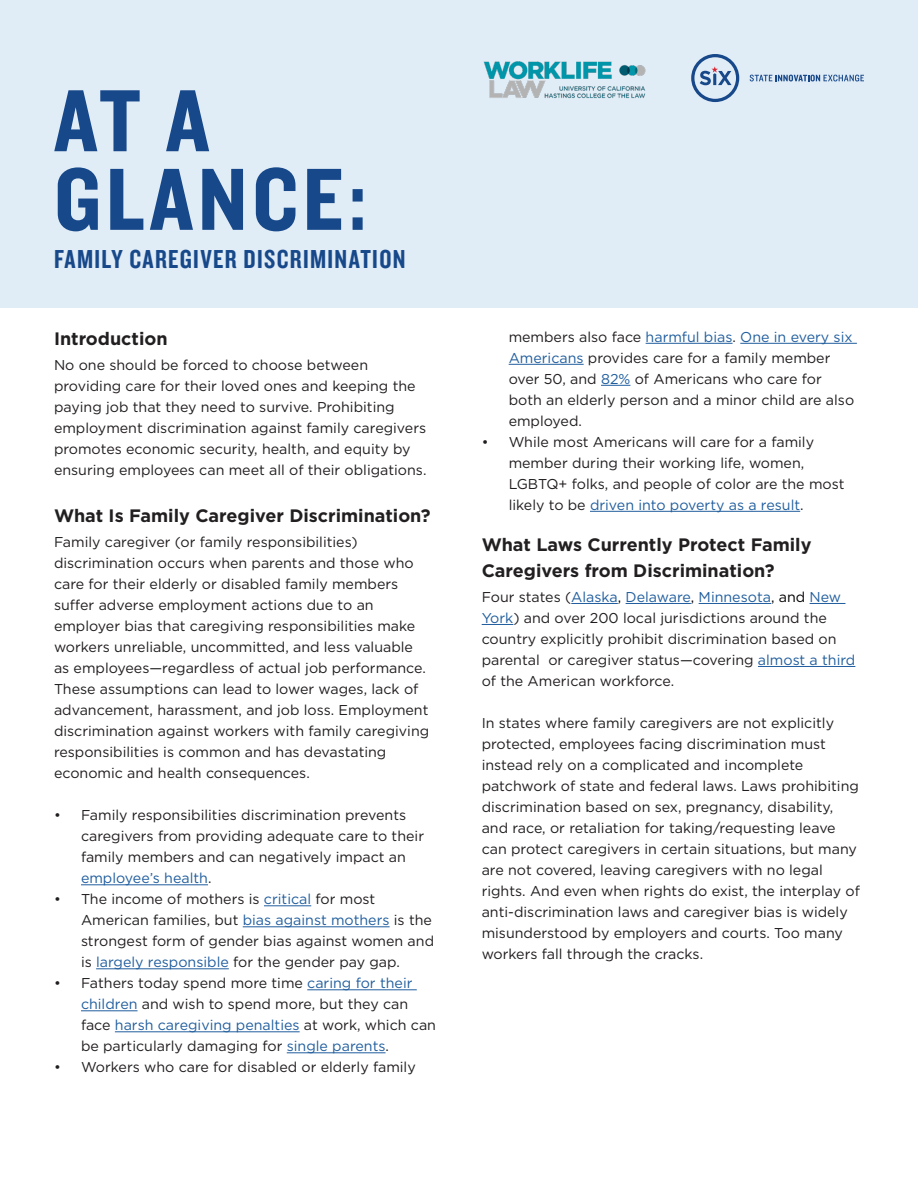
<style>
.page{position:relative;width:918px;height:1188px;background:#fff}
.page>*{position:absolute;margin:0;border:0;box-sizing:border-box;transform-origin:0 0}
.t1{font:91.5px "Knockout 50 Welterweight";letter-spacing:.05em;color:#17488a}
.t2{font:27px "Knockout 49 Liteweight";letter-spacing:.05em;color:#17488a}
.t3{font:700 18px/25.5px "Gotham";color:#221f20}
.t4{font:14.25px/21px "Gotham";color:#211d1e}
.s1{color:#215e9e}
.s2{color:#000}
</style>
<div class="page">
<div style="left:0;top:0;width:918px;height:308px;background:#e0ecf6"></div>
<img style="left:483px;top:61px;width:163px;height:38px">
<hr style="left:81px;top:884px;width:127px;height:1px;background:#215e9e">
<hr style="left:264px;top:905px;width:47px;height:1px;background:#215e9e">
<hr style="left:243px;top:926px;width:147px;height:1px;background:#215e9e">
<hr style="left:96px;top:968px;width:133px;height:1px;background:#215e9e">
<hr style="left:307px;top:989px;width:110px;height:1px;background:#215e9e">
<hr style="left:81px;top:1010px;width:57px;height:1px;background:#215e9e">
<hr style="left:115px;top:1031px;width:185px;height:1px;background:#215e9e">
<hr style="left:287px;top:1052px;width:99px;height:1px;background:#215e9e">
<hr style="left:646px;top:343px;width:87px;height:1px;background:#215e9e">
<hr style="left:740px;top:343px;width:117px;height:1px;background:#215e9e">
<hr style="left:509px;top:364px;width:75px;height:1px;background:#215e9e">
<svg style="left:601px;top:385px;width:29px;height:1px"></svg>
<hr style="left:590px;top:511px;width:210px;height:1px;background:#215e9e">
<hr style="left:571px;top:603px;width:47px;height:1px;background:#215e9e">
<hr style="left:626px;top:603px;width:65px;height:1px;background:#215e9e">
<hr style="left:699px;top:603px;width:72px;height:1px;background:#215e9e">
<hr style="left:810px;top:603px;width:35px;height:1px;background:#215e9e">
<hr style="left:482px;top:624px;width:31px;height:1px;background:#215e9e">
<hr style="left:758px;top:666px;width:97px;height:1px;background:#215e9e">
<svg style="left:750px;top:75px;width:114px;height:6px"></svg>
<svg style="left:691px;top:54px;width:48px;height:48px"></svg>
<h1 class="t1" style="left:54px;top:61px;width:157px">AT A</h1>
<h1 class="t1" style="left:54px;top:139px;width:314px">GLANCE:</h1>
<h2 class="t2" style="left:54px;top:242px;width:353px">FAMILY CAREGIVER DISCRIMINATION</h2>
<p class="t3" style="left:54px;top:326px;width:115px">Introduction</p>
<p class="t4" style="left:54px;top:355px;width:374px">No one should be forced to choose between providing care for their loved ones and keeping the paying job that they need to survive. Prohibiting employment discrimination against family caregivers promotes economic security, health, and equity by ensuring employees can meet all of their obligations.</p>
<p class="t3" style="left:54px;top:503px;width:378px">What Is Family Caregiver Discrimination?</p>
<p class="t4" style="left:54px;top:532px;width:377px">Family caregiver (or family responsibilities) discrimination occurs when parents and those who care for their elderly or disabled family members suffer adverse employment actions due to an employer bias that caregiving responsibilities make workers unreliable, uncommitted, and less valuable as employees—regardless of actual job performance.<br>These assumptions can lead to lower wages, lack of advancement, harassment, and job loss. Employment discrimination against workers with family caregiving responsibilities is common and has devastating economic and health consequences.</p>
<p class="t4" style="left:81px;top:805px;width:345px;text-indent:-27px">• Family responsibilities discrimination prevents caregivers from providing adequate care to their family members and can negatively impact an <span class="s1">employee’s health</span>.</p>
<p class="t4" style="left:81px;top:889px;width:355px;text-indent:-27px">• The income of mothers is <span class="s1">critical</span> for most American families, but <span class="s1">bias against mothers</span> is the strongest form of gender bias against women and is <span class="s1">largely responsible</span> for the gender pay gap.</p>
<p class="t4" style="left:81px;top:973px;width:357px;text-indent:-27px">• Fathers today spend more time <span class="s1">caring for their children</span> and wish to spend more, but they can face <span class="s1">harsh caregiving penalties</span> at work, which can be particularly damaging for <span class="s1">single parents</span>.</p>
<p class="t4" style="left:54px;top:1057px;width:363px">• Workers who care for disabled or elderly family</p>
<p class="t4" style="left:509px;top:326px;width:347px">members also face <span class="s1">harmful bias</span>. <span class="s1">One in every six Americans</span> provides care for a family member over 50, and <span class="s1">82%</span> of Americans who care for both an elderly person and a minor child are also employed.</p>
<p class="t4" style="left:509px;top:431px;width:337px;text-indent:-27px">• While most Americans will care for a family member during their working life, women, LGBTQ+ folks, and people of color are the most likely to be <span class="s1">driven into poverty as a result</span>.</p>
<p class="t3" style="left:482px;top:532px;width:331px">What Laws Currently Protect Family<br>Caregivers from Discrimination?</p>
<p class="t4" style="left:482px;top:586px;width:375px">Four states (<span class="s1">Alaska</span><span class="s2">,</span> <span class="s1">Delaware</span><span class="s2">,</span> <span class="s1">Minnesota</span><span class="s2">, and</span> <span class="s1">New York</span>) and over 200 local jurisdictions around the country explicitly prohibit discrimination based on parental or caregiver status—covering <span class="s1">almost a third </span>of the American workforce.</p>
<p class="t4" style="left:482px;top:712px;width:380px">In states where family caregivers are not explicitly protected, employees facing discrimination must instead rely on a complicated and incomplete patchwork of state and federal laws. Laws prohibiting discrimination based on sex, pregnancy, disability, and race, or retaliation for taking/requesting leave can protect caregivers in certain situations, but many are not covered, leaving caregivers with no legal rights. And even when rights do exist, the interplay of anti-discrimination laws and caregiver bias is widely misunderstood by employers and courts. Too many workers fall through the cracks.</p>
</div>
